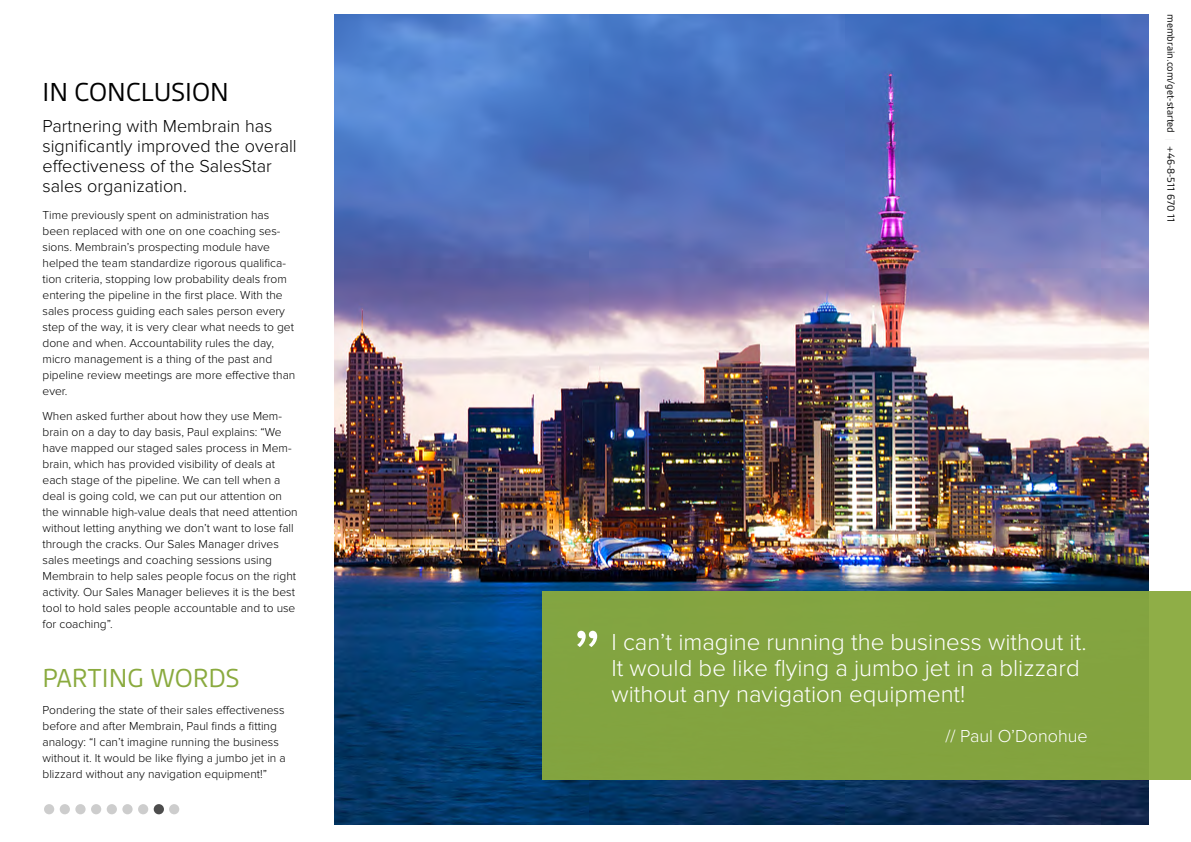
<style>
.page{position:relative;width:1191px;height:842px;background:#fff}
.page>*{position:absolute;margin:0;border:0;box-sizing:border-box;transform-origin:0 0}
.t1{font:72px "Proxima Nova";color:#fff}
.t2{font:28px "Gesta";color:#000}
.t3{font:28px "Gesta";color:#8aaa3e}
.t4{font:300 24px/26px "Proxima Nova";color:#fff}
.t5{font:300 18px/20px "Proxima Nova";color:#000}
.t6{font:300 18px "Proxima Nova";color:#fff}
.t7{font:300 12px/16px "Proxima Nova";color:#000}
.t8{font:11px "Gesta";color:#000}
.s1{color:#f1f1f2}
</style>
<div class="page">
<img style="left:334px;top:14px;width:814px;height:811px">
<div style="left:542px;top:591px;width:649px;height:188px;background:#83a440"></div>
<div style="left:44px;top:804px;width:10px;height:10px;background:#cdcdcd;border-radius:50%"></div>
<div style="left:60px;top:804px;width:10px;height:10px;background:#cdcdcd;border-radius:50%"></div>
<div style="left:75px;top:804px;width:11px;height:10px;background:#cdcdcd;border-radius:50%"></div>
<div style="left:91px;top:804px;width:10px;height:10px;background:#cdcdcd;border-radius:50%"></div>
<div style="left:122px;top:804px;width:11px;height:10px;background:#cdcdcd;border-radius:50%"></div>
<div style="left:107px;top:804px;width:10px;height:10px;background:#cdcdcd;border-radius:50%"></div>
<div style="left:138px;top:804px;width:10px;height:10px;background:#cdcdcd;border-radius:50%"></div>
<svg style="left:154px;top:804px;width:10px;height:10px"></svg>
<div style="left:169px;top:804px;width:10px;height:10px;background:#cdcdcd;border-radius:50%"></div>
<h2 class="t2" style="left:43px;top:76px;width:188px">IN CONCLUSION</h2>
<h3 class="t5" style="left:43px;top:116px;width:256px">Partnering with Membrain has significantly improved the overall effectiveness of the SalesStar sales organization.</h3>
<p class="t7" style="left:43px;top:207px;width:254px">Time previously spent on administration has been replaced with one on one coaching ses&shy;sions. Membrain’s prospecting module have helped the team standardize rigorous qualifica&shy;tion criteria, stopping low probability deals from entering the pipeline in the first place. With the sales process guiding each sales person every step of the way, it is very clear what needs to get done and when. Accountability rules the day, micro management is a thing of the past and pipeline review meetings are more effective than ever.</p>
<p class="t7" style="left:43px;top:408px;width:257px">When asked further about how they use Mem&shy;brain on a day to day basis, Paul explains: “We have mapped our staged sales process in Mem&shy;brain, which has provided visibility of deals at each stage of the pipeline. We can tell when a deal is going cold, we can put our attention on the winnable high-value deals that need attention without letting anything we don’t want to lose fall through the cracks. Our Sales Manager drives sales meetings and coaching sessions using Membrain to help sales people focus on the right activity. Our Sales Manager believes it is the best tool to hold sales people accountable and to use for coaching”.</p>
<h2 class="t3" style="left:43px;top:662px;width:198px">PARTING WORDS</h2>
<p class="t7" style="left:43px;top:702px;width:245px">Pondering the state of their sales effectiveness before and after Membrain, Paul finds a fitting analogy: “I can’t imagine running the business without it. It would be like flying a jumbo jet in a blizzard without any navigation equipment!”</p>
<p class="t8" style="left:1177px;top:14px;width:210px;rotate:90deg">membrain.com/get-started <span class="s1">|</span> +46-8-511 670 11</p>
<h1 class="t1" style="left:573px;top:614px;width:30px">”</h1>
<h3 class="t4" style="left:611px;top:629px;width:476px">I can’t imagine running the business without it.<br>It would be like flying a jumbo jet in a blizzard without any navigation equipment!</h3>
<h3 class="t6" style="left:945px;top:725px;width:144px">// Paul O’Donohue</h3>
</div>
